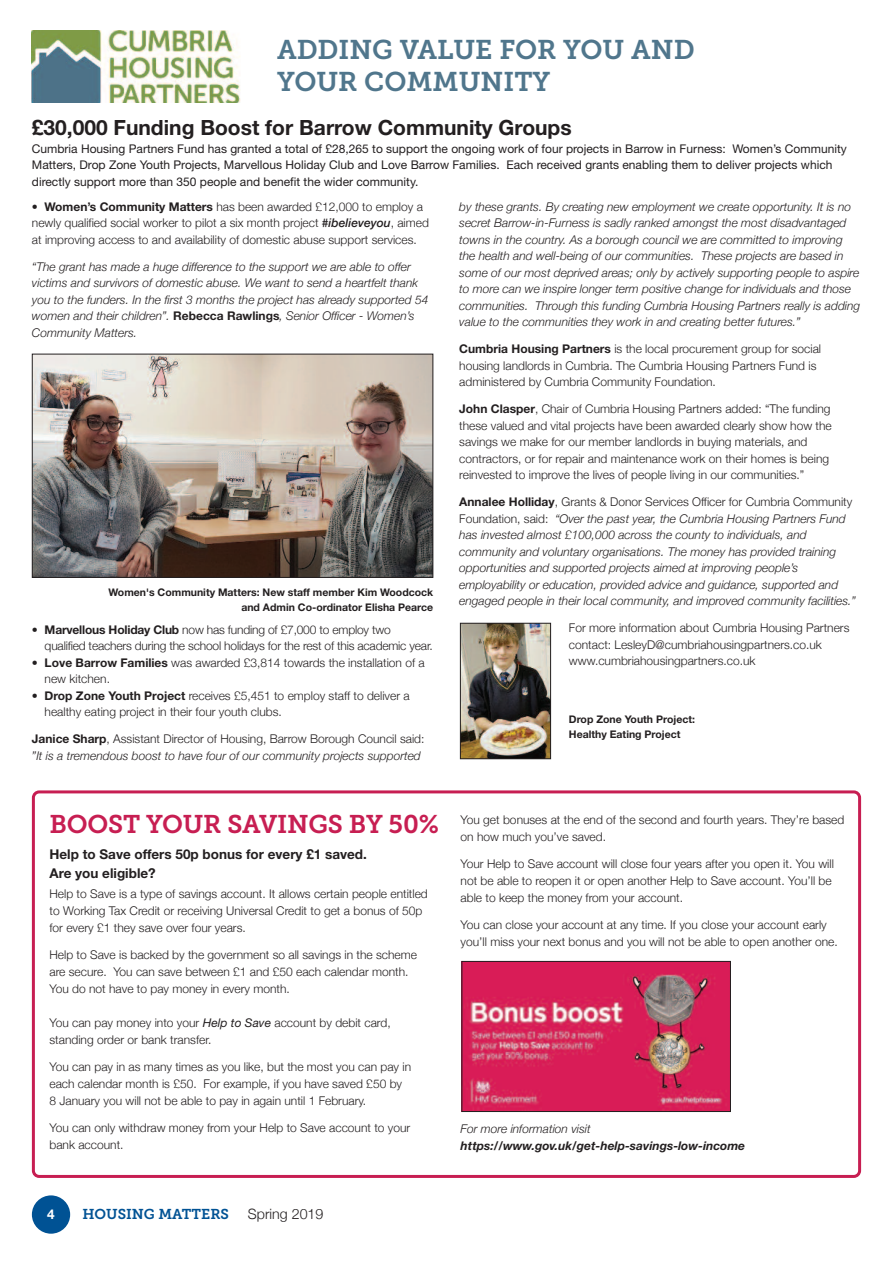
<style>
.page{position:relative;width:893px;height:1263px;background:#fff}
.page>*{position:absolute;margin:0;border:0;box-sizing:border-box;transform-origin:0 0}
.t1{font:27px/32.4px "Museo Slab 700";color:#50768c}
.t2{font:25.5px "Museo Slab 700";letter-spacing:-.01em;color:#c71e52}
.t3{font:700 21px "Helvetica Neue";color:#231f20}
.t4{font:700 18px "Calibri";color:#231f20}
.t5{font:14.25px "Museo Slab 700";color:#005294}
.t6{font:300 14.25px "Helvetica Neue";color:#231f20}
.t7{font:700 13.5px/19.4px "Helvetica Neue";color:#231f20}
.t8{font:700 13.5px "Helvetica Neue";color:#fff}
.t9{font:300 12px/16.5px "Helvetica Neue";color:#231f20}
.t10{font:italic 300 12px/16.5px "Helvetica Neue";color:#231f20}
.t11{font:12px/16.5px "Helvetica Neue";color:#231f20}
.t12{font:italic 700 12px "Helvetica Neue";color:#231f20}
.t13{font:700 10.5px/15px "Helvetica Neue";color:#231f20}
.t14{font:9.6px "Arial";color:#231f20}
.s1{font-weight:700}
.s2{font-weight:500;font-style:italic}
.s3{font-weight:700;font-style:normal}
.s4{font-style:normal}
.s5{font-weight:400;font-style:italic}
.s6{font-style:italic}
</style>
<div class="page">
<svg style="left:32px;top:790px;width:829px;height:388px"></svg>
<div style="left:32px;top:1195px;width:38px;height:39px;background:#005294;border-radius:50%"></div>
<img style="left:34px;top:356px;width:397px;height:220px">
<div style="left:32px;top:354px;width:401px;height:224px;border:1px solid #231f20"></div>
<img style="left:462px;top:625px;width:87px;height:132px">
<div style="left:460px;top:623px;width:91px;height:136px;border:1px solid #231f20"></div>
<img style="left:32px;top:31px;width:208px;height:72px">
<img style="left:463px;top:963px;width:266px;height:147px">
<div style="left:461px;top:961px;width:270px;height:151px;border:1px solid #231f20"></div>
<h1 class="t1" style="left:277px;top:36px;width:419px">ADDING VALUE FOR YOU AND<br>YOUR COMMUNITY</h1>
<h3 class="t3" style="left:32px;top:114px;width:541px">£30,000 Funding Boost for Barrow Community Groups</h3>
<p class="t11" style="left:32px;top:140px;width:816px">Cumbria Housing Partners Fund has granted a total of £28,265 to support the ongoing work of four projects in Barrow in Furness: Women’s Community<br>Matters, Drop Zone Youth Projects, Marvellous Holiday Club and Love Barrow Families. Each received grants enabling them to deliver projects which directly support more than 350 people and benefit the wider community.</p>
<p class="t9" style="left:32px;top:198px;width:398px">• <span class="s1">Women’s Community Matters</span> has been awarded £12,000 to employ a newly qualified social worker to pilot a six month project <span class="s2">#ibelieveyou</span>, aimed at improving access to and availability of domestic abuse support services.</p>
<p class="t10" style="left:32px;top:258px;width:398px">“The grant has made a huge difference to the support we are able to offer victims and survivors of domestic abuse. We want to send a heartfelt thank you to the funders. In the first 3 months the project has already supported 54 women and their children”. <span class="s3">Rebecca Rawlings</span>, Senior Officer - Women’s Community Matters.</p>
<p class="t10" style="left:459px;top:198px;width:402px">by these grants. By creating new employment we create opportunity. It is no secret Barrow-in-Furness is sadly ranked amongst the most disadvantaged towns in the country. As a borough council we are committed to improving the health and well-being of our communities. These projects are based in some of our most deprived areas; only by actively supporting people to aspire to more can we inspire longer term positive change for individuals and those communities. Through this funding Cumbria Housing Partners really is adding value to the communities they work in and creating better futures.”</p>
<p class="t9" style="left:459px;top:340px;width:363px"><span class="s1">Cumbria Housing Partners</span> is the local procurement group for social housing landlords in Cumbria. The Cumbria Housing Partners Fund is administered by Cumbria Community Foundation.</p>
<p class="t9" style="left:459px;top:400px;width:374px"><span class="s1">John Clasper</span>, Chair of Cumbria Housing Partners added: “The funding these valued and vital projects have been awarded clearly show how the savings we make for our member landlords in buying materials, and contractors, or for repair and maintenance work on their homes is being reinvested to improve the lives of people living in our communities.”</p>
<p class="t10" style="left:459px;top:493px;width:398px"><span class="s3">Annalee Holliday</span><span class="s4">, Grants &amp; Donor Services Officer for Cumbria Community Foundation, said:</span> “Over the past year, the Cumbria Housing Partners Fund has invested almost £100,000 across the county to individuals, and community and voluntary organisations. The money has provided training opportunities and supported projects aimed at improving people’s employability or education, provided advice and guidance, supported and engaged people in their local community, and improved community facilities.”</p>
<p class="t9" style="left:569px;top:619px;width:282px">For more information about Cumbria Housing Partners contact: LesleyD@cumbriahousingpartners.co.uk www.cumbriahousingpartners.co.uk</p>
<p class="t13" style="left:109px;top:584px;width:326px;text-align:right">Women's Community Matters: New staff member Kim Woodcock and Admin Co-ordinator Elisha Pearce</p>
<p class="t9" style="left:45px;top:621px;width:390px;text-indent:-13px">• <span class="s1">Marvellous Holiday Club</span> now has funding of £7,000 to employ two qualified teachers during the school holidays for the rest of this academic year.</p>
<p class="t9" style="left:45px;top:654px;width:382px;text-indent:-13px">• <span class="s1">Love Barrow Families</span> was awarded £3,814 towards the installation of a new kitchen.</p>
<p class="t9" style="left:45px;top:687px;width:367px;text-indent:-13px">• <span class="s1">Drop Zone Youth Project</span> receives £5,451 to employ staff to deliver a healthy eating project in their four youth clubs.</p>
<p class="t10" style="left:32px;top:731px;width:394px"><span class="s3">Janice Sharp</span><span class="s4">, Assistant Director of Housing, Barrow Borough Council said: </span>”It is a tremendous boost to have four of our community projects supported</p>
<p class="t13" style="left:569px;top:711px;width:128px">Drop Zone Youth Project:<br>Healthy Eating Project</p>
<h2 class="t2" style="left:50px;top:815px;width:391px">BOOST YOUR SAVINGS BY 50%</h2>
<p class="t7" style="left:50px;top:844px;width:319px">Help to Save offers 50p bonus for every £1 saved.<br>Are you eligible?</p>
<p class="t9" style="left:50px;top:885px;width:380px;line-height:17px">Help to Save is a type of savings account. It allows certain people entitled to Working Tax Credit or receiving Universal Credit to get a bonus of 50p for every £1 they save over four years.</p>
<p class="t9" style="left:50px;top:946px;width:369px;line-height:17px">Help to Save is backed by the government so all savings in the scheme are secure. You can save between £1 and £50 each calendar month.<br>You do not have to pay money in every month.</p>
<p class="t9" style="left:50px;top:1014px;width:343px;line-height:17px">You can pay money into your <span class="s5">Help to Save</span> account by debit card, standing order or bank transfer.</p>
<p class="t9" style="left:50px;top:1058px;width:363px;line-height:17px">You can pay in as many times as you like, but the most you can pay in each calendar month is £50. For example, if you have saved £50 by<br>8 January you will not be able to pay in again until 1 February.</p>
<p class="t9" style="left:50px;top:1119px;width:362px;line-height:17px">You can only withdraw money from your Help to Save account to your bank account.</p>
<h3 class="t4" style="left:577px;top:807px;width:21px">%%<span class="s6">+</span></h3>
<p class="t9" style="left:461px;top:811px;width:385px;line-height:17px">You get bonuses at the end of the second and fourth years. They’re based on how much you’ve saved.</p>
<p class="t9" style="left:461px;top:855px;width:375px;line-height:17px">Your Help to Save account will close four years after you open it. You will not be able to reopen it or open another Help to Save account. You’ll be able to keep the money from your account.</p>
<p class="t9" style="left:461px;top:915px;width:379px;line-height:17px">You can close your account at any time. If you close your account early you’ll miss your next bonus and you will not be able to open another one.</p>
<p class="t14" style="left:460px;top:915px;width:6px">c</p>
<p class="t10" style="left:461px;top:1120px;width:132px">For more information visit</p>
<p class="t12" style="left:461px;top:1138px;width:286px">https://www.gov.uk/get-help-savings-low-income</p>
<p class="t14" style="left:460px;top:1143px;width:6px">s</p>
<p class="t8" style="left:47px;top:1206px;width:9px">4</p>
<p class="t5" style="left:82px;top:1209px;width:148px">HOUSING MATTERS</p>
<p class="t6" style="left:248px;top:1205px;width:77px">Spring 2019</p>
</div>
